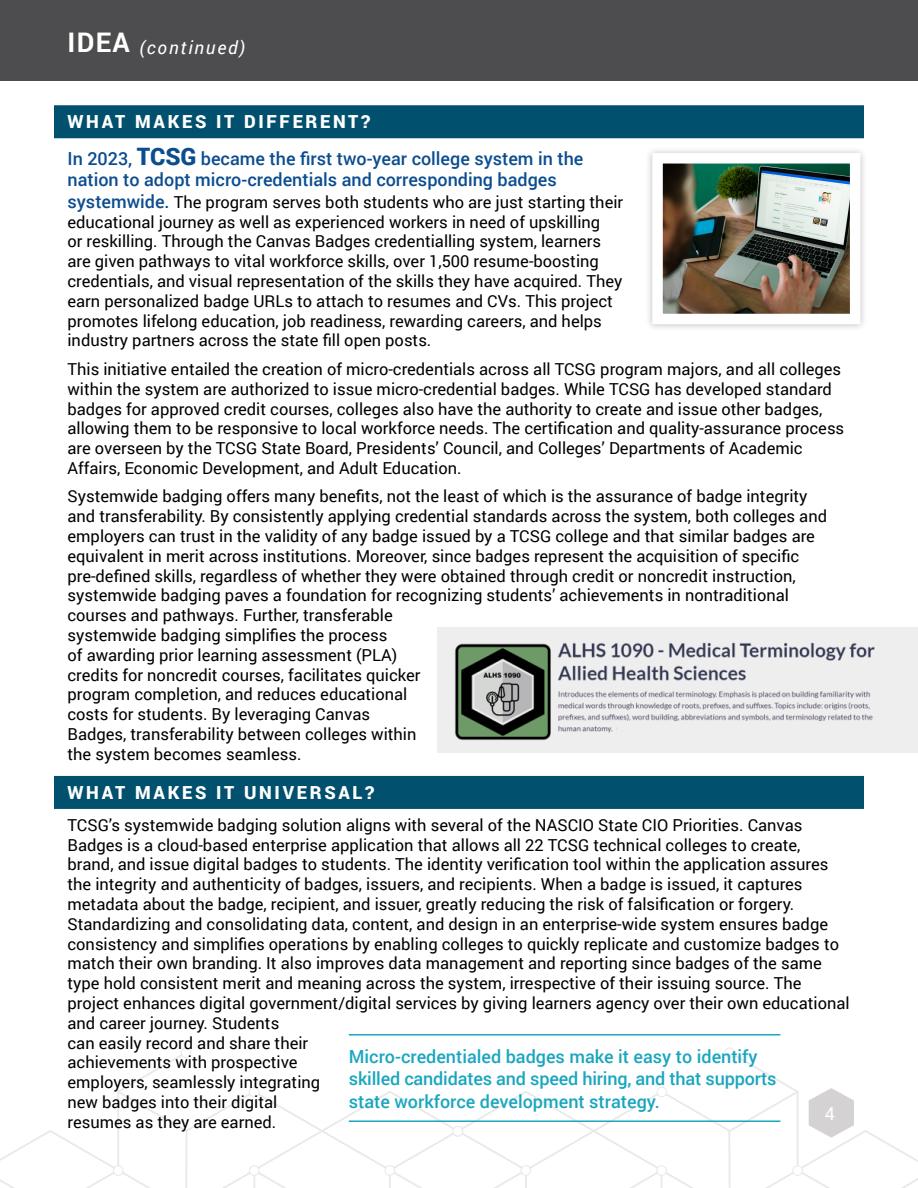
<style>
.page{position:relative;width:918px;height:1188px;background:#fff}
.page>*{position:absolute;margin:0;border:0;box-sizing:border-box;transform-origin:0 0}
.t1{font:500 18px/22.5px "Roboto";color:#1aa6bf}
.t2{font:500 18px/36.3px "Roboto";color:#0c4d90}
.t3{font:900 18px "Roboto";letter-spacing:.15em;color:#fff}
.t4{font:italic 18px "Roboto";letter-spacing:.1em;color:#fff}
.t5{font:18px "Roboto";color:#fff}
.t6{font:16.5px/19.8px "Roboto";color:#000}
.s1{font-weight:700;font-style:normal;font-size:27px}
.s2{font-weight:900;color:#fff}
.s3{font-weight:900;font-size:24px}
.s4{font-weight:500;font-size:18px;color:#0c4d90}
</style>
<div class="page">
<svg style="left:463px;top:1047px;width:455px;height:141px"></svg>
<svg style="left:0;top:1047px;width:463px;height:141px"></svg>
<svg style="left:807px;top:1086px;width:48px;height:53px"></svg>
<div style="left:438px;top:627px;width:480px;height:126px;background:#efeeee"></div>
<div style="left:0;top:0;width:918px;height:81px;background:#4d4d4f"></div>
<div style="left:54px;top:105px;width:810px;height:33px;background:#01506e"></div>
<div style="left:54px;top:776px;width:810px;height:33px;background:#01506e"></div>
<div style="left:645px;top:146px;width:223px;height:186px;background:#000;opacity:.25"></div>
<img style="left:663px;top:164px;width:186px;height:149px">
<div style="left:652px;top:153px;width:208px;height:171px;border:10px solid #fff"></div>
<svg style="left:813px;top:217px;width:15px;height:9px"></svg>
<img style="left:455px;top:642px;width:420px;height:98px">
<hr style="left:349px;top:1034px;width:431px;height:2px;background:#1aa6bf">
<hr style="left:349px;top:1120px;width:431px;height:2px;background:#1aa6bf">
<p class="t4" style="left:68px;top:35px;width:179px"><span class="s1">IDEA</span> (continued)</p>
<p class="t2" style="left:68px;top:103px;width:517px"><span class="s2">WHAT MAKES IT DIFFERENT?<br></span>In 2023, <span class="s3">TCSG</span> became the first two-year college system in the</p>
<p class="t2" style="left:67px;top:161px;width:491px">nation to adopt micro-credentials and corresponding badges</p>
<p class="t6" style="left:67px;top:191px;width:557px"><span class="s4">systemwide.</span> The program serves both students who are just starting their educational journey as well as experienced workers in need of upskilling<br>or reskilling. Through the Canvas Badges credentialling system, learners are given pathways to vital workforce skills, over 1,500 resume-boosting credentials, and visual representation of the skills they have acquired. They earn personalized badge URLs to attach to resumes and CVs. This project promotes lifelong education, job readiness, rewarding careers, and helps industry partners across the state fill open posts.</p>
<p class="t6" style="left:67px;top:359px;width:778px">This initiative entailed the creation of micro-credentials across all TCSG program majors, and all colleges within the system are authorized to issue micro-credential badges. While TCSG has developed standard badges for approved credit courses, colleges also have the authority to create and issue other badges, allowing them to be responsive to local workforce needs. The certification and quality-assurance process are overseen by the TCSG State Board, Presidents’ Council, and Colleges’ Departments of Academic Affairs, Economic Development, and Adult Education.</p>
<p class="t6" style="left:67px;top:486px;width:761px">Systemwide badging offers many benefits, not the least of which is the assurance of badge integrity and transferability. By consistently applying credential standards across the system, both colleges and employers can trust in the validity of any badge issued by a TCSG college and that similar badges are equivalent in merit across institutions. Moreover, since badges represent the acquisition of specific pre-defined skills, regardless of whether they were obtained through credit or noncredit instruction, systemwide badging paves a foundation for recognizing students’ achievements in nontraditional courses and pathways. Further, transferable<br>systemwide badging simplifies the process<br>of awarding prior learning assessment (PLA)<br>credits for noncredit courses, facilitates quicker<br>program completion, and reduces educational<br>costs for students. By leveraging Canvas<br>Badges, transferability between colleges within<br>the system becomes seamless.</p>
<p class="t3" style="left:68px;top:780px;width:308px">WHAT MAKES IT UNIVERSAL?</p>
<p class="t6" style="left:68px;top:814px;width:784px">TCSG’s systemwide badging solution aligns with several of the NASCIO State CIO Priorities. Canvas Badges is a cloud-based enterprise application that allows all 22 TCSG technical colleges to create, brand, and issue digital badges to students. The identity verification tool within the application assures the integrity and authenticity of badges, issuers, and recipients. When a badge is issued, it captures metadata about the badge, recipient, and issuer, greatly reducing the risk of falsification or forgery.<br>Standardizing and consolidating data, content, and design in an enterprise-wide system ensures badge consistency and simplifies operations by enabling colleges to quickly replicate and customize badges to match their own branding. It also improves data management and reporting since badges of the same type hold consistent merit and meaning across the system, irrespective of their issuing source. The project enhances digital government/digital services by giving learners agency over their own educational and career journey. Students<br>can easily record and share their<br>achievements with prospective<br>employers, seamlessly integrating<br>new badges into their digital<br>resumes as they are earned.</p>
<p class="t1" style="left:349px;top:1044px;width:429px">Micro-credentialed badges make it easy to identify skilled candidates and speed hiring, and that supports state workforce development strategy.</p>
<p class="t5" style="left:825px;top:1101px;width:12px">4</p>
</div>
